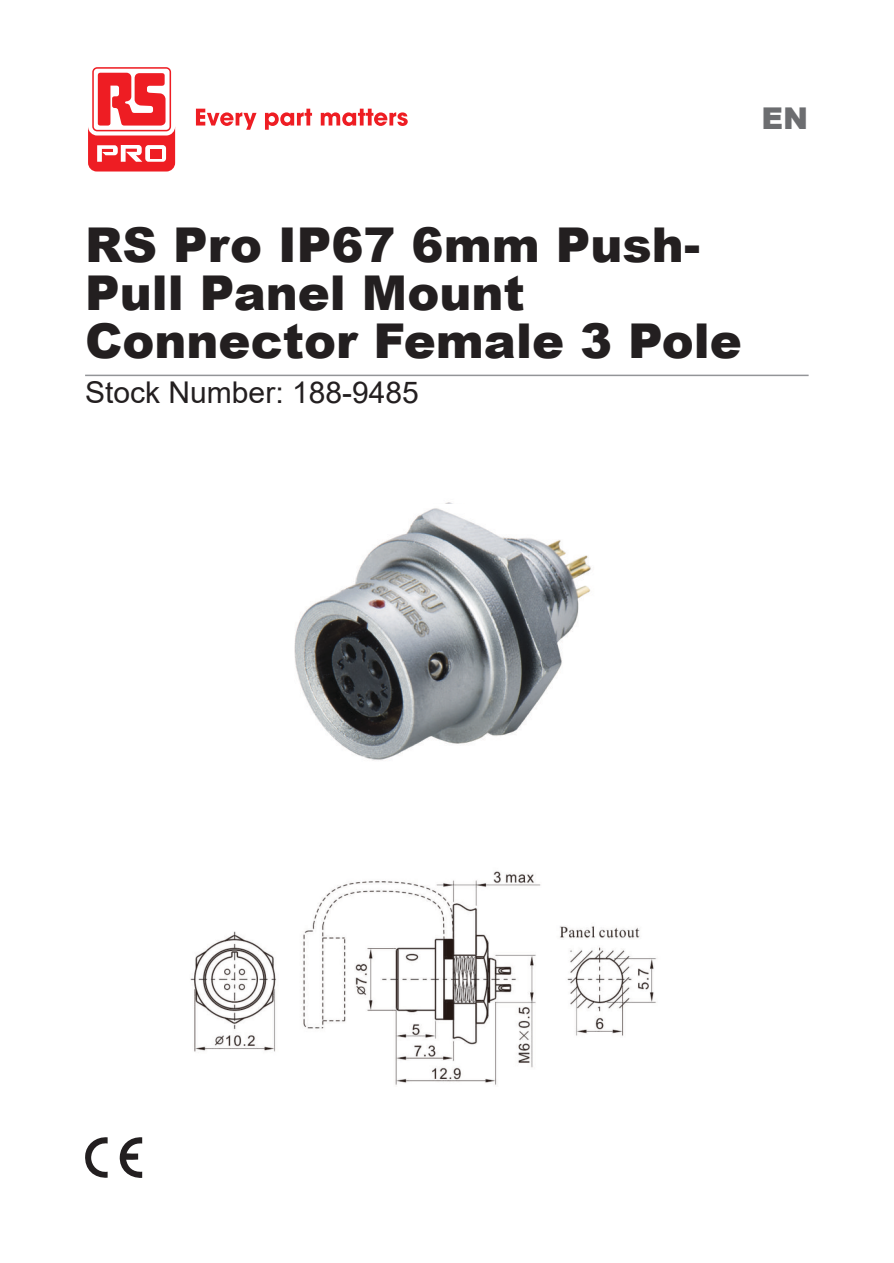
<style>
.page{position:relative;width:894px;height:1263px;background:#fff}
.page>*{position:absolute;margin:0;border:0;box-sizing:border-box;transform-origin:0 0}
.t1{font:900 48px/48px "Arial";color:#231f20}
.t2{font:30px "Arial";color:#231f20}
.t3{font:900 30px "Arial";color:#6c6d70}
</style>
<div class="page">
<hr style="left:85px;top:375px;width:723px;height:1px;background:#939598">
<svg style="left:88px;top:67px;width:87px;height:105px"></svg>
<svg style="left:196px;top:109px;width:60px;height:21px"></svg>
<svg style="left:265px;top:109px;width:47px;height:21px"></svg>
<svg style="left:320px;top:109px;width:87px;height:17px"></svg>
<svg style="left:85px;top:1137px;width:57px;height:41px"></svg>
<img style="left:294px;top:503px;width:297px;height:258px">
<img style="left:190px;top:871px;width:467px;height:214px">
<p class="t3" style="left:761px;top:108px;width:48px">EN</p>
<p class="t1" style="left:85px;top:226px;width:658px">RS Pro IP67 6mm Push-<br>Pull Panel Mount<br>Connector Female 3 Pole</p>
<p class="t2" style="left:85px;top:381px;width:335px">Stock Number: 188-9485</p>
</div>
